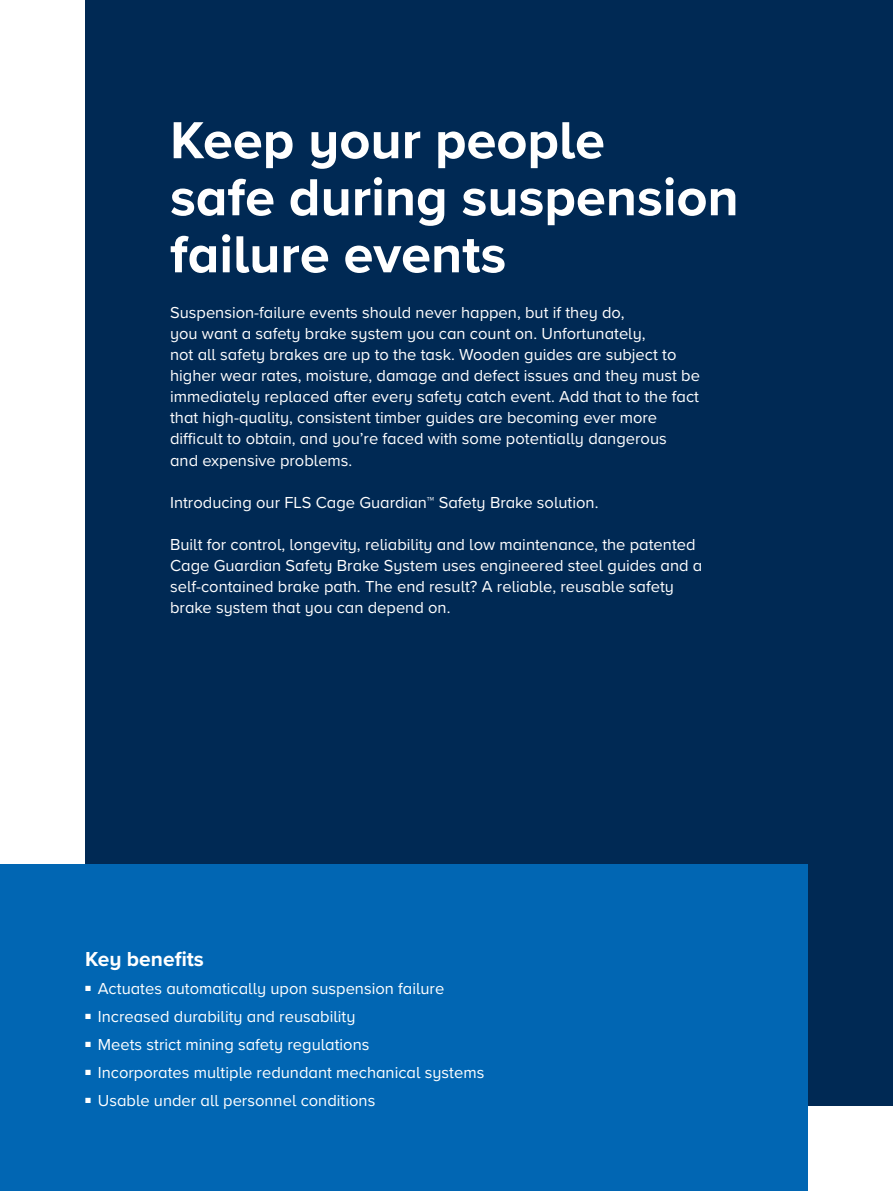
<style>
.page{position:relative;width:893px;height:1191px;background:#fff}
.page>*{position:absolute;margin:0;border:0;box-sizing:border-box;transform-origin:0 0}
.t1{font:700 54px/57px "Proxima Nova";color:#fff}
.t2{font:700 21px "Proxima Nova";color:#fff}
.t3{font:16.5px/21px "Proxima Nova";color:#fff}
</style>
<div class="page">
<div style="left:85px;top:0;width:808px;height:1106px;background:#002954"></div>
<div style="left:0;top:864px;width:808px;height:327px;background:#0166b3"></div>
<h1 class="t1" style="left:170px;top:110px;width:570px">Keep your people<br>safe during suspension failure events</h1>
<p class="t3" style="left:170px;top:302px;width:531px">Suspension-failure events should never happen, but if they do,<br>you want a safety brake system you can count on. Unfortunately,<br>not all safety brakes are up to the task. Wooden guides are subject to higher wear rates, moisture, damage and defect issues and they must be immediately replaced after every safety catch event. Add that to the fact that high-quality, consistent timber guides are becoming ever more difficult to obtain, and you’re faced with some potentially dangerous<br>and expensive problems.</p>
<p class="t3" style="left:170px;top:491px;width:430px">Introducing our FLS Cage Guardian™ Safety Brake solution.</p>
<p class="t3" style="left:170px;top:533px;width:534px">Built for control, longevity, reliability and low maintenance, the patented Cage Guardian Safety Brake System uses engineered steel guides and a self-contained brake path. The end result? A reliable, reusable safety brake system that you can depend on.</p>
<p class="t2" style="left:85px;top:943px;width:120px">Key benefits</p>
<p class="t3" style="left:85px;top:977px;width:361px"><sup>■</sup> Actuates automatically upon suspension failure</p>
<p class="t3" style="left:85px;top:1005px;width:272px"><sup>■</sup> Increased durability and reusability</p>
<p class="t3" style="left:85px;top:1033px;width:286px"><sup>■</sup> Meets strict mining safety regulations</p>
<p class="t3" style="left:85px;top:1061px;width:401px"><sup>■</sup> Incorporates multiple redundant mechanical systems</p>
<p class="t3" style="left:85px;top:1089px;width:292px"><sup>■</sup> Usable under all personnel conditions</p>
</div>
